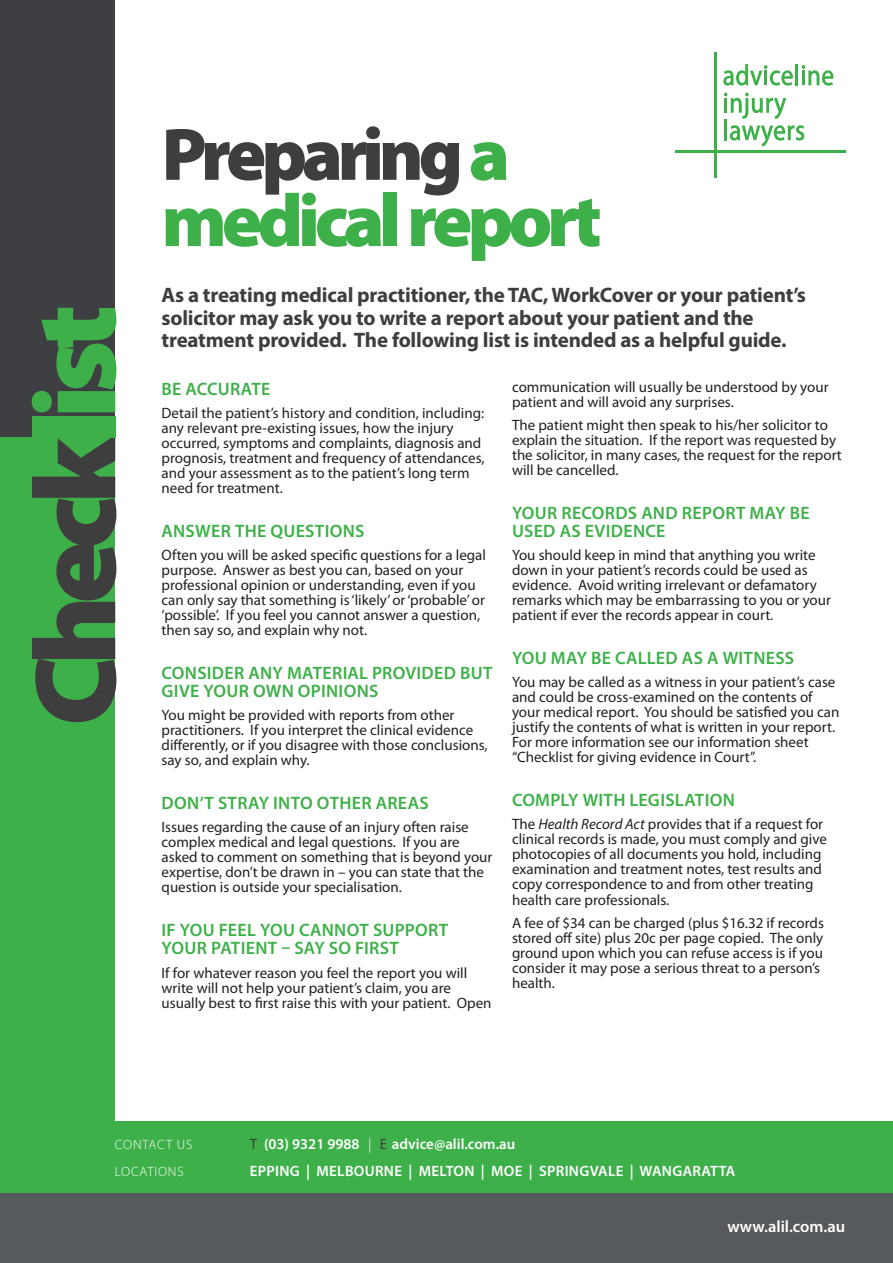
<style>
.page{position:relative;width:893px;height:1263px;background:#fff}
.page>*{position:absolute;margin:0;border:0;box-sizing:border-box;transform-origin:0 0}
.HRText{font:900 117px "Myriad Pro";letter-spacing:-.075em;color:#3e3e3f}
.HRText-2{font:900 74.85px/66.3px "Myriad Pro";letter-spacing:-.07em;color:#3eb049}
.Body_text{font:700 21px/22.5px "Myriad Pro";letter-spacing:-.01em;color:#3e3e3f}
.Body_text-2{font:600 18px/18px "Myriad Pro";letter-spacing:.015em;color:#3eb049}
.t1{font:600 16.5px "Myriad Pro";color:#fff}
.Body_text-3{font:15px/15px "Myriad Pro";color:#231f20}
.t2{font:600 15px "Myriad Pro";letter-spacing:.02em;color:#fff}
.t3{font:600 15px "Myriad Pro";color:#fff}
.t4{font:300 13.5px "Myriad Pro";letter-spacing:.06em;color:#fff}
.s1{color:#3eb049}
.s2{color:#3e3e3f}
.s3{font-style:italic}
.s4{font-weight:400;color:#3e3e3f}
.s5{font-weight:300;font-stretch:condensed}
</style>
<div class="page">
<div style="left:0;top:1192px;width:893px;height:71px;background:#575a5c"></div>
<div style="left:0;top:361px;width:115px;height:831px;background:#3eb049"></div>
<div style="left:0;top:0;width:115px;height:437px;background:#3e3f43"></div>
<div style="left:0;top:1121px;width:893px;height:71px;background:#3eb049"></div>
<hr style="left:675px;top:150px;width:170px;height:2px;background:#3eb049">
<hr style="left:714px;top:52px;width:2px;height:126px;background:#3eb049">
<svg style="left:723px;top:64px;width:70px;height:22px"></svg>
<hr style="left:795px;top:64px;width:3px;height:21px;background:#3eb049">
<svg style="left:802px;top:65px;width:31px;height:21px"></svg>
<svg style="left:724px;top:93px;width:62px;height:26px"></svg>
<hr style="left:724px;top:119px;width:3px;height:21px;background:#3eb049">
<svg style="left:730px;top:125px;width:74px;height:22px"></svg>
<p class="HRText" style="left:9px;top:726px;width:423px;rotate:-90deg">Check<span class="s1">list</span></p>
<p class="HRText-2" style="left:162px;top:122px;width:442px"><span class="s2">Preparing</span> a medical report</p>
<p class="Body_text" style="left:162px;top:283px;width:646px">As a treating medical practitioner, the TAC, WorkCover or your patient’s solicitor may ask you to write a report about your patient and the treatment provided. The following list is intended as a helpful guide.</p>
<p class="Body_text-2" style="left:162px;top:379px;width:110px">BE ACCURATE</p>
<p class="Body_text-3" style="left:162px;top:406px;width:325px">Detail the patient’s history and condition, including: any relevant pre-existing issues, how the injury occurred, symptoms and complaints, diagnosis and prognosis, treatment and frequency of attendances, and your assessment as to the patient’s long term need for treatment.</p>
<p class="Body_text-2" style="left:162px;top:521px;width:205px">ANSWER THE QUESTIONS</p>
<p class="Body_text-3" style="left:162px;top:548px;width:326px">Often you will be asked specific questions for a legal purpose. Answer as best you can, based on your professional opinion or understanding, even if you can only say that something is ‘likely’ or ‘probable’ or ‘possible’. If you feel you cannot answer a question, then say so, and explain why not.</p>
<p class="Body_text-2" style="left:162px;top:663px;width:332px">CONSIDER ANY MATERIAL PROVIDED BUT<br>GIVE YOUR OWN OPINIONS</p>
<p class="Body_text-3" style="left:162px;top:708px;width:328px">You might be provided with reports from other practitioners. If you interpret the clinical evidence differently, or if you disagree with those conclusions, say so, and explain why.</p>
<p class="Body_text-2" style="left:162px;top:793px;width:269px">DON’T STRAY INTO OTHER AREAS</p>
<p class="Body_text-3" style="left:162px;top:820px;width:332px">Issues regarding the cause of an injury often raise complex medical and legal questions. If you are asked to comment on something that is beyond your expertise, don’t be drawn in – you can state that the question is outside your specialisation.</p>
<p class="Body_text-2" style="left:162px;top:920px;width:288px">IF YOU FEEL YOU CANNOT SUPPORT<br>YOUR PATIENT – SAY SO FIRST</p>
<p class="Body_text-3" style="left:162px;top:965px;width:331px">If for whatever reason you feel the report you will write will not help your patient’s claim, you are usually best to first raise this with your patient. Open</p>
<p class="Body_text-3" style="left:512px;top:379px;width:318px">communication will usually be understood by your patient and will avoid any surprises.</p>
<p class="Body_text-3" style="left:512px;top:418px;width:331px">The patient might then speak to his/her solicitor to explain the situation. If the report was requested by the solicitor, in many cases, the request for the report will be cancelled.</p>
<p class="Body_text-2" style="left:512px;top:503px;width:299px">YOUR RECORDS AND REPORT MAY BE<br>USED AS EVIDENCE</p>
<p class="Body_text-3" style="left:512px;top:548px;width:320px">You should keep in mind that anything you write down in your patient’s records could be used as evidence. Avoid writing irrelevant or defamatory remarks which may be embarrassing to you or your patient if ever the records appear in court.</p>
<p class="Body_text-2" style="left:512px;top:648px;width:284px">YOU MAY BE CALLED AS A WITNESS</p>
<p class="Body_text-3" style="left:512px;top:675px;width:329px">You may be called as a witness in your patient’s case and could be cross-examined on the contents of your medical report. You should be satisfied you can justify the contents of what is written in your report.<br>For more information see our information sheet “Checklist for giving evidence in Court”.</p>
<p class="Body_text-2" style="left:512px;top:790px;width:224px">COMPLY WITH LEGISLATION</p>
<p class="Body_text-3" style="left:512px;top:817px;width:316px">The <span class="s3">Health Record Act</span> provides that if a request for clinical records is made, you must comply and give photocopies of all documents you hold, including examination and treatment notes, test results and copy correspondence to and from other treating health care professionals.</p>
<p class="Body_text-3" style="left:512px;top:915px;width:313px">A fee of $34 can be charged (plus $16.32 if records stored off site) plus 20c per page copied. The only ground upon which you can refuse access is if you consider it may pose a serious threat to a person’s health.</p>
<p class="t4" style="left:115px;top:1137px;width:79px">CONTACT US</p>
<p class="t3" style="left:250px;top:1134px;width:267px"><span class="s4">T</span> (03) 9321 9988 <span class="s5">|</span> <span class="s4">E</span> advice@alil.com.au</p>
<p class="t4" style="left:115px;top:1164px;width:70px">LOCATIONS</p>
<p class="t2" style="left:250px;top:1161px;width:487px">EPPING | MELBOURNE | MELTON | MOE | SPRINGVALE | WANGARATTA</p>
<p class="t1" style="left:727px;top:1216px;width:119px">www.alil.com.au</p>
</div>
